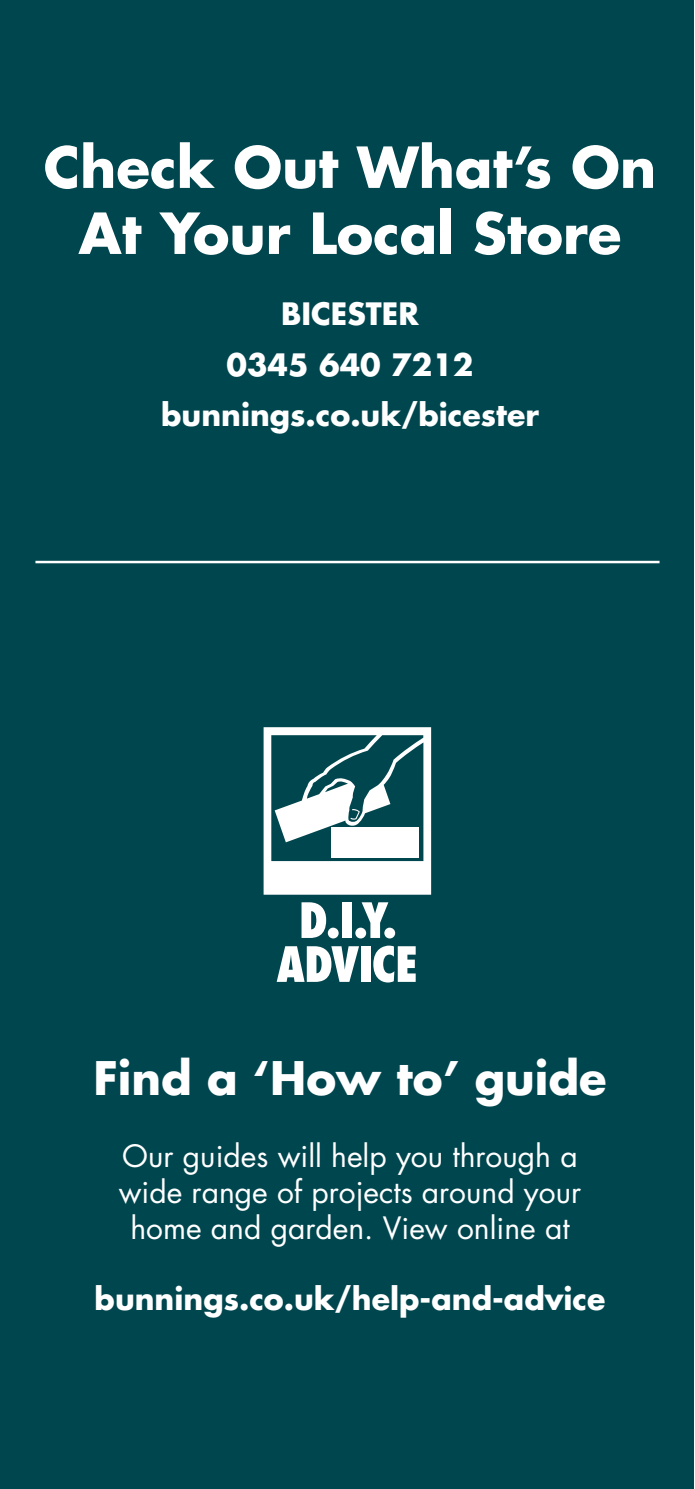
<style>
.page{position:relative;width:695px;height:1489px;background:#fff}
.page>*{position:absolute;margin:0;border:0;box-sizing:border-box;transform-origin:0 0}
.t1{font:700 55px/66px "Futura Std";color:#fff;text-align:center}
.t2{font:700 45px "Futura Std";color:#fff}
.t3{font:30px/36px "Futura Std";color:#fff;text-align:center}
.t4{font:700 30px/50.2px "Futura Std";color:#fff;text-align:center}
</style>
<div class="page">
<div style="left:0;top:1px;width:692px;height:1487px;background:#00464e"></div>
<hr style="left:35px;top:560px;width:624px;height:3px;background:#fff">
<svg style="left:301px;top:902px;width:25px;height:35px"></svg>
<div style="left:328px;top:927px;width:10px;height:11px;background:#fff;border-radius:50%"></div>
<div style="left:342px;top:902px;width:9px;height:35px;background:#fff"></div>
<div style="left:355px;top:927px;width:11px;height:11px;background:#fff;border-radius:50%"></div>
<svg style="left:361px;top:902px;width:27px;height:35px"></svg>
<div style="left:384px;top:927px;width:11px;height:11px;background:#fff;border-radius:50%"></div>
<svg style="left:277px;top:946px;width:82px;height:35px"></svg>
<div style="left:361px;top:946px;width:9px;height:35px;background:#fff"></div>
<svg style="left:373px;top:945px;width:42px;height:37px"></svg>
<svg style="left:263px;top:727px;width:168px;height:167px"></svg>
<div style="left:331px;top:827px;width:88px;height:30px;background:#fff"></div>
<h1 class="t1" style="left:44px;top:133px;width:614px">Check Out What’s On<br>At Your Local Store</h1>
<p class="t4" style="left:161px;top:288px;width:379px">BICESTER<br>0345 640 7212 bunnings.co.uk/bicester</p>
<h2 class="t2" style="left:93px;top:1048px;width:514px">Find a ‘How to’ guide</h2>
<p class="t3" style="left:119px;top:1137px;width:464px">Our guides will help you through a wide range of projects around your home and garden. View online at</p>
<p class="t4" style="left:94px;top:1273px;width:512px">bunnings.co.uk/help-and-advice</p>
</div>
